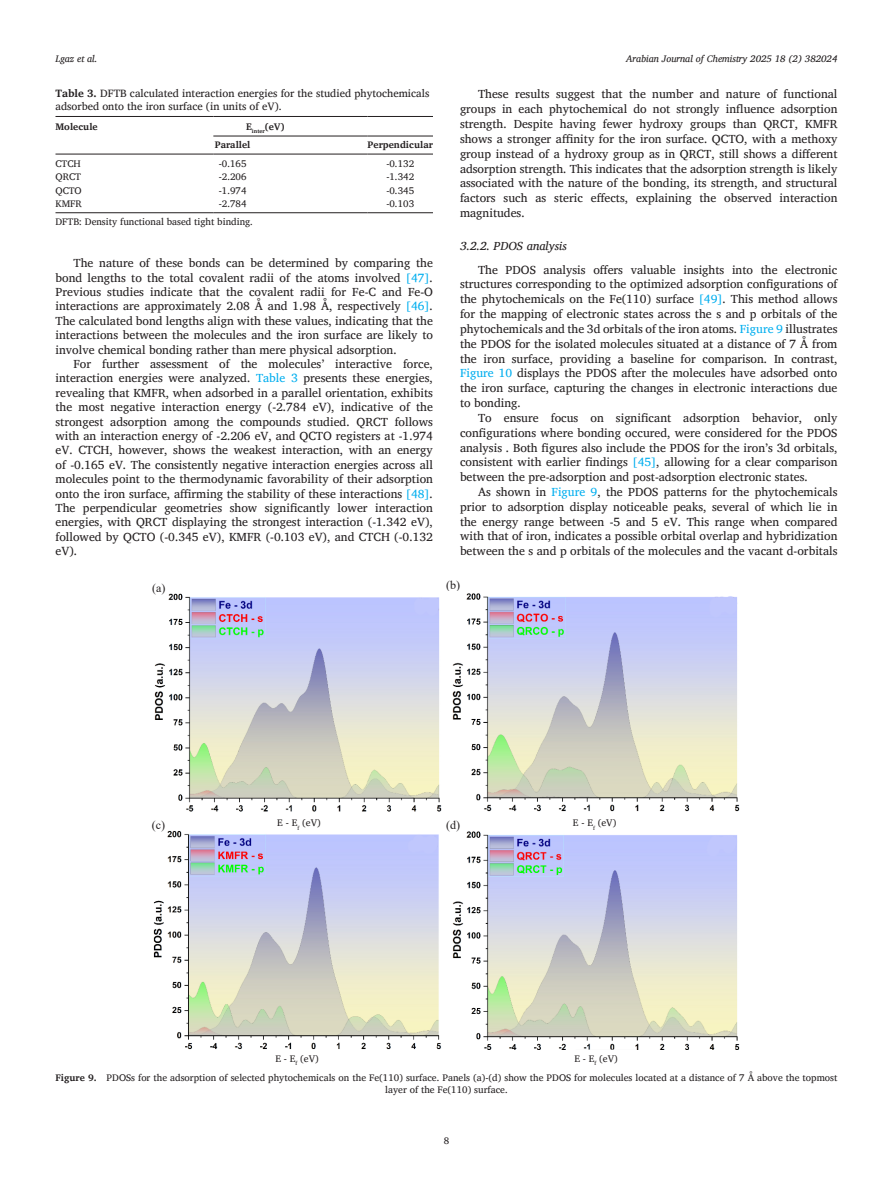
<style>
.page{position:relative;width:893px;height:1191px;background:#fff}
.page>*{position:absolute;margin:0;border:0;box-sizing:border-box;transform-origin:0 0}
.para{font:12px/14.4px "Charis SIL";color:#231f20;text-align:justify}
.para_first{font:12px/14.9px "Charis SIL";color:#231f20;text-align:justify}
.para_last{font:12px/14.9px "Charis SIL";color:#231f20;text-align:justify}
.Head-C{font:italic 12px "Charis SIL";color:#231f20}
.t1{font:12px "Times New Roman";color:#231f20}
.table_title{font:10.8px/13px "Charis SIL";color:#231f20}
.float_figure_figure{font:9.75px/11.7px "Charis SIL";color:#231f20;text-align:center}
.table_body{font:9.75px "Charis SIL";color:#231f20}
.t2{font:italic 9.75px "Charis SIL";color:#231f20}
.table_footnote{font:9.75px "Charis SIL";color:#231f20}
.table_head{font:700 9.75px "Charis SIL";color:#231f20}
.s1{font-weight:700}
.s2{color:#00aeef}
</style>
<div class="page">
<img style="left:154px;top:593px;width:586px;height:219px">
<img style="left:153px;top:830px;width:288px;height:220px">
<hr style="left:56px;top:116px;width:157px;height:1px;background:#231f20">
<hr style="left:213px;top:116px;width:155px;height:1px;background:#231f20">
<hr style="left:368px;top:116px;width:65px;height:1px;background:#231f20">
<hr style="left:213px;top:136px;width:155px;height:1px;background:#231f20">
<hr style="left:368px;top:136px;width:65px;height:1px;background:#231f20">
<hr style="left:56px;top:154px;width:157px;height:1px;background:#231f20">
<hr style="left:213px;top:154px;width:155px;height:1px;background:#231f20">
<hr style="left:368px;top:154px;width:65px;height:1px;background:#231f20">
<hr style="left:56px;top:212px;width:157px;height:1px;background:#231f20">
<hr style="left:213px;top:212px;width:155px;height:1px;background:#231f20">
<hr style="left:368px;top:212px;width:65px;height:1px;background:#231f20">
<img style="left:452px;top:831px;width:288px;height:218px">
<p class="t2" style="left:56px;top:53px;width:44px">Lgaz et al.</p>
<p class="t2" style="left:626px;top:53px;width:213px">Arabian Journal of Chemistry 2025 18 (2) 382024</p>
<p class="table_title" style="left:56px;top:87px;width:375px"><span class="s1">Table 3.</span> DFTB calculated interaction energies for the studied phytochemicals adsorbed onto the iron surface (in units of eV).</p>
<p class="table_head" style="left:56px;top:121px;width:44px">Molecule</p>
<p class="table_head" style="left:246px;top:121px;width:40px">E<sub>inter</sub>(eV)</p>
<p class="table_head" style="left:215px;top:139px;width:37px">Parallel</p>
<p class="table_head" style="left:368px;top:139px;width:67px">Perpendicular</p>
<p class="table_body" style="left:56px;top:158px;width:27px">CTCH</p>
<p class="table_body" style="left:219px;top:158px;width:29px">-0.165</p>
<p class="table_body" style="left:386px;top:158px;width:29px">-0.132</p>
<p class="table_body" style="left:56px;top:171px;width:27px">QRCT</p>
<p class="table_body" style="left:219px;top:171px;width:29px">-2.206</p>
<p class="table_body" style="left:386px;top:171px;width:29px">-1.342</p>
<p class="table_body" style="left:56px;top:184px;width:28px">QCTO</p>
<p class="table_body" style="left:219px;top:184px;width:29px">-1.974</p>
<p class="table_body" style="left:386px;top:184px;width:29px">-0.345</p>
<p class="table_body" style="left:56px;top:198px;width:28px">KMFR</p>
<p class="table_body" style="left:219px;top:198px;width:29px">-2.784</p>
<p class="table_body" style="left:386px;top:198px;width:29px">-0.103</p>
<p class="table_footnote" style="left:56px;top:216px;width:199px">DFTB: Density functional based tight binding.</p>
<p class="para" style="left:56px;top:256px;width:379px;text-indent:18px">The nature of these bonds can be determined by comparing the bond lengths to the total covalent radii of the atoms involved <span class="s2">[47]</span>.<br>Previous studies indicate that the covalent radii for Fe-C and Fe-O interactions are approximately 2.08 Å and 1.98 Å, respectively <span class="s2">[46]</span>.<br>The calculated bond lengths align with these values, indicating that the interactions between the molecules and the iron surface are likely to involve chemical bonding rather than mere physical adsorption.</p>
<p class="para" style="left:56px;top:357px;width:379px;text-indent:18px">For further assessment of the molecules’ interactive force, interaction energies were analyzed. <span class="s2">Table 3</span> presents these energies, revealing that KMFR, when adsorbed in a parallel orientation, exhibits the most negative interaction energy (-2.784 eV), indicative of the strongest adsorption among the compounds studied. QRCT follows with an interaction energy of -2.206 eV, and QCTO registers at -1.974 eV. CTCH, however, shows the weakest interaction, with an energy of -0.165 eV. The consistently negative interaction energies across all molecules point to the thermodynamic favorability of their adsorption onto the iron surface, affirming the stability of these interactions <span class="s2">[48]</span>.<br>The perpendicular geometries show significantly lower interaction energies, with QRCT displaying the strongest interaction (-1.342 eV), followed by QCTO (-0.345 eV), KMFR (-0.103 eV), and CTCH (-0.132 eV).</p>
<p class="para_last" style="left:460px;top:87px;width:379px;text-indent:18px">These results suggest that the number and nature of functional groups in each phytochemical do not strongly influence adsorption strength. Despite having fewer hydroxy groups than QRCT, KMFR shows a stronger affinity for the iron surface. QCTO, with a methoxy group instead of a hydroxy group as in QRCT, still shows a different adsorption strength. This indicates that the adsorption strength is likely associated with the nature of the bonding, its strength, and structural factors such as steric effects, explaining the observed interaction magnitudes.</p>
<p class="Head-C" style="left:460px;top:239px;width:108px">3.2.2. PDOS analysis</p>
<p class="para_first" style="left:460px;top:262px;width:379px;text-indent:18px">The PDOS analysis offers valuable insights into the electronic structures corresponding to the optimized adsorption configurations of the phytochemicals on the Fe(110) surface <span class="s2">[49]</span>. This method allows for the mapping of electronic states across the s and p orbitals of the phytochemicals and the 3d orbitals of the iron atoms. <span class="s2">Figure 9</span> illustrates the PDOS for the isolated molecules situated at a distance of 7 Å from the iron surface, providing a baseline for comparison. In contrast, <span class="s2">Figure 10</span> displays the PDOS after the molecules have adsorbed onto the iron surface, capturing the changes in electronic interactions due to bonding.</p>
<p class="para" style="left:460px;top:410px;width:379px;line-height:14.9px;text-indent:18px">To ensure focus on significant adsorption behavior, only configurations where bonding occured, were considered for the PDOS analysis . Both figures also include the PDOS for the iron’s 3d orbitals, consistent with earlier findings <span class="s2">[45]</span>, allowing for a clear comparison between the pre-adsorption and post-adsorption electronic states.</p>
<p class="para" style="left:460px;top:484px;width:379px;line-height:14.9px;text-indent:18px">As shown in <span class="s2">Figure 9</span>, the PDOS patterns for the phytochemicals prior to adsorption display noticeable peaks, several of which lie in the energy range between -5 and 5 eV. This range when compared with that of iron, indicates a possible orbital overlap and hybridization between the s and p orbitals of the molecules and the vacant d-orbitals</p>
<p class="t1" style="left:152px;top:579px;width:15px">(a)</p>
<p class="t1" style="left:446px;top:577px;width:15px">(b)</p>
<p class="float_figure_figure" style="left:277px;top:817px;width:45px">E - E<sub>f</sub> (eV)</p>
<p class="t1" style="left:152px;top:816px;width:15px">(c)</p>
<p class="t1" style="left:446px;top:816px;width:15px">(d)</p>
<p class="float_figure_figure" style="left:573px;top:817px;width:45px">E - E<sub>f</sub> (eV)</p>
<p class="float_figure_figure" style="left:275px;top:1052px;width:45px">E - E<sub>f</sub> (eV)</p>
<p class="float_figure_figure" style="left:574px;top:1052px;width:45px">E - E<sub>f</sub> (eV)</p>
<p class="float_figure_figure" style="left:56px;top:1071px;width:783px"><span class="s1">Figure 9.</span> PDOSs for the adsorption of selected phytochemicals on the Fe(110) surface. Panels (a)-(d) show the PDOS for molecules located at a distance of 7 Å above the topmost layer of the Fe(110) surface.</p>
<p class="float_figure_figure" style="left:444px;top:1134px;width:7px">8</p>
</div>
